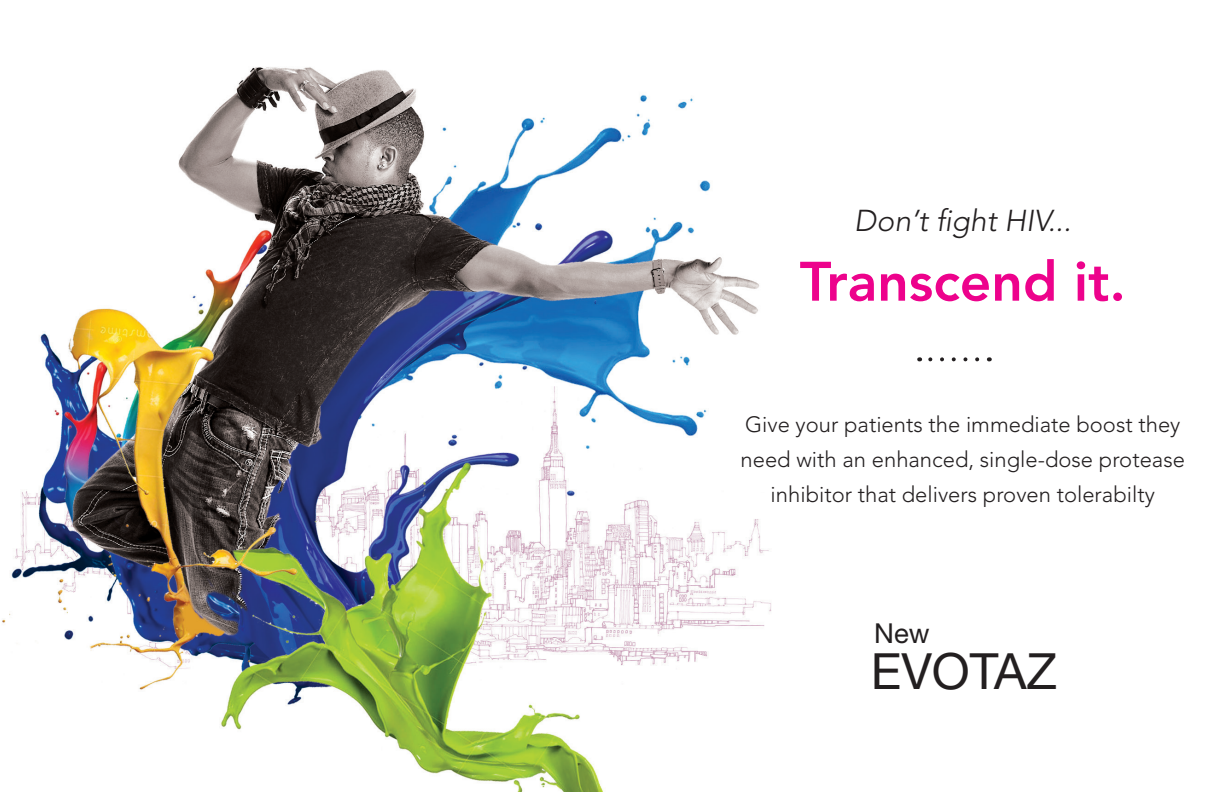
<style>
.page{position:relative;width:1224px;height:792px;background:#fff}
.page>*{position:absolute;margin:0;border:0;box-sizing:border-box;transform-origin:0 0}
.t1{font:800 55px "Avenir";color:#ed028c}
.t2{font:50px "Helvetica Neue";color:#231f20}
.t3{font:italic 300 30px "Avenir";color:#231f20}
.t4{font:27.5px "Helvetica Neue";color:#231f20}
.t5{font:300 22px/35px "Avenir";color:#231f20;text-align:center}
</style>
<div class="page">
<img style="left:2px;top:67px;width:990px;height:725px">
<svg style="left:919px;top:357px;width:58px;height:4px"></svg>
<h3 class="t3" style="left:854px;top:203px;width:218px">Don’t fight HIV...</h3>
<h1 class="t1" style="left:800px;top:249px;width:327px">Transcend it.</h1>
<p class="t5" style="left:741px;top:407px;width:446px">Give your patients the immediate boost they need with an enhanced, single-dose protease inhibitor that delivers proven tolerabilty</p>
<p class="t4" style="left:874px;top:616px;width:57px">New</p>
<h2 class="t2" style="left:871px;top:641px;width:188px">EVOTAZ</h2>
</div>
